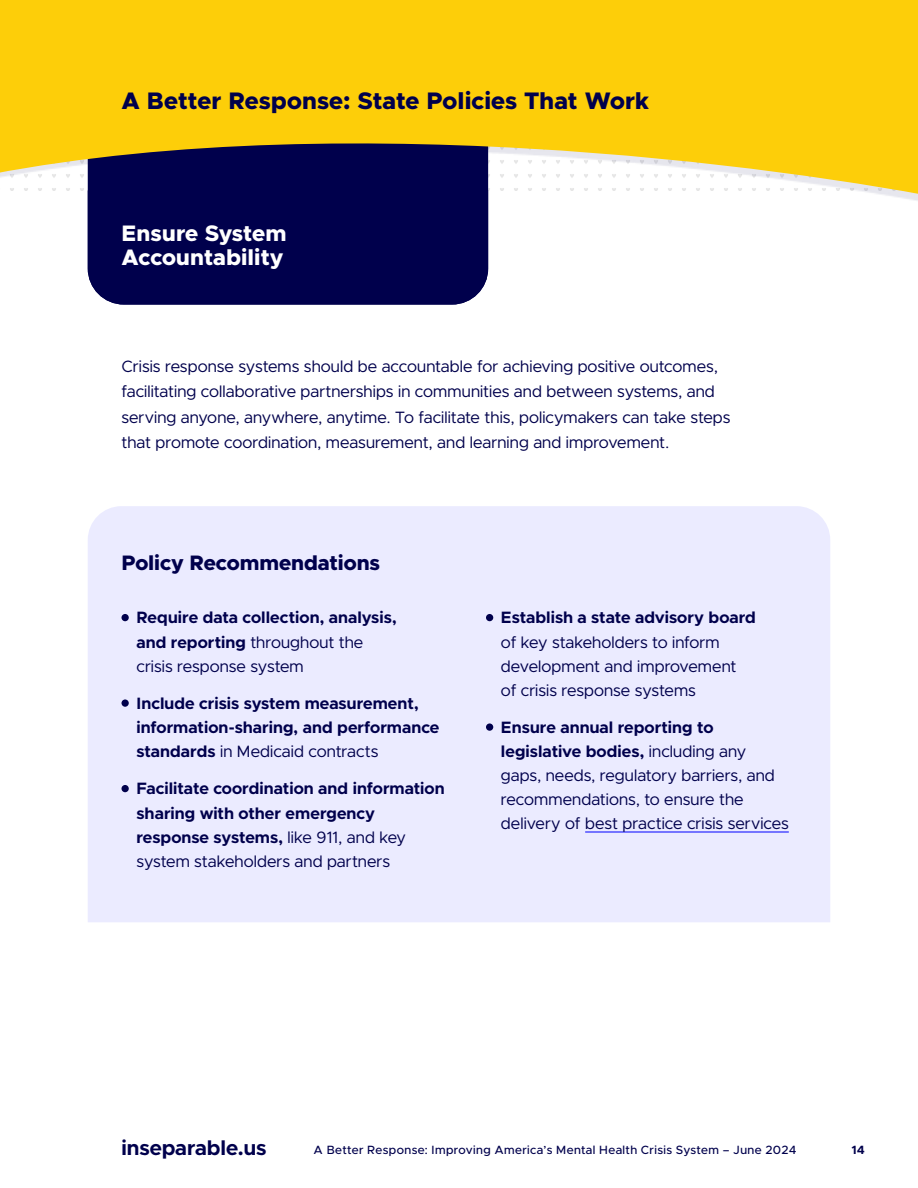
<style>
.page{position:relative;width:918px;height:1188px;background:#fff}
.page>*{position:absolute;margin:0;border:0;box-sizing:border-box;transform-origin:0 0}
.t1{font:800 24px "Metropolis";letter-spacing:.005em;color:#00004c}
.t2{font:800 22.5px/24px "Metropolis";letter-spacing:.005em;color:#fff}
.t3{font:800 21px "Metropolis";letter-spacing:-.005em;color:#00004c}
.t4{font:700 21px "Metropolis";color:#00004c}
.t5{font:16.5px/24px "Metropolis";letter-spacing:.005em;color:#00004c}
.t6{font:700 16.5px/24px "Metropolis";letter-spacing:.005em;color:#00004c}
.t7{font:500 12px "Metropolis";letter-spacing:.035em;color:#00004c}
.t8{font:700 12px "Metropolis";color:#00004c}
.s1{font-weight:400}
.s2{font-weight:700}
</style>
<div class="page">
<svg style="left:0;top:0;width:918px;height:202px;background:#e4be28"></svg>
<div style="left:88px;top:190px;width:400px;height:115px;background:#00004c"></div>
<div style="left:88px;top:506px;width:742px;height:416px;background:#ebebff"></div>
<hr style="left:585px;top:832px;width:204px;height:1px;background:#00f">
<div style="left:486px;top:614px;width:7px;height:7px;background:#00004c;border-radius:50%"></div>
<div style="left:486px;top:723px;width:7px;height:8px;background:#00004c;border-radius:50%"></div>
<div style="left:121px;top:614px;width:8px;height:7px;background:#00004c;border-radius:50%"></div>
<div style="left:121px;top:699px;width:8px;height:8px;background:#00004c;border-radius:50%"></div>
<div style="left:121px;top:785px;width:8px;height:7px;background:#00004c;border-radius:50%"></div>
<h1 class="t1" style="left:122px;top:86px;width:529px">A Better Response: State Policies That Work</h1>
<h2 class="t2" style="left:122px;top:222px;width:166px">Ensure System<br>Accountability</h2>
<p class="t5" style="left:121px;top:353px;width:610px;line-height:25.5px">Crisis response systems should be accountable for achieving positive outcomes, facilitating collaborative partnerships in communities and between systems, and serving anyone, anywhere, anytime. To facilitate this, policymakers can take steps that promote coordination, measurement, and learning and improvement.</p>
<p class="t3" style="left:122px;top:549px;width:260px">Policy Recommendations</p>
<p class="t6" style="left:136px;top:606px;width:262px">Require data collection, analysis, and reporting <span class="s1">throughout the crisis response system</span></p>
<p class="t6" style="left:136px;top:691px;width:304px">Include crisis system measurement, information-sharing, and performance standards <span class="s1">in Medicaid contracts</span></p>
<p class="t6" style="left:136px;top:777px;width:310px">Facilitate coordination and information sharing with other emergency response systems, <span class="s1">like 911, and key system stakeholders and partners</span></p>
<p class="t6" style="left:501px;top:606px;width:256px">Establish a state advisory board</p>
<p class="t5" style="left:501px;top:630px;width:237px">of key stakeholders to inform development and improvement of crisis response systems</p>
<p class="t5" style="left:501px;top:715px;width:289px"><span class="s2">Ensure annual reporting to legislative bodies,</span> including any gaps, needs, regulatory barriers, and recommendations, to ensure the delivery of best practice crisis services</p>
<p class="t4" style="left:122px;top:1134px;width:146px">inseparable.us</p>
<p class="t7" style="left:314px;top:1142px;width:484px">A Better Response: Improving America’s Mental Health Crisis System – June 2024</p>
<p class="t8" style="left:851px;top:1142px;width:15px">14</p>
</div>
